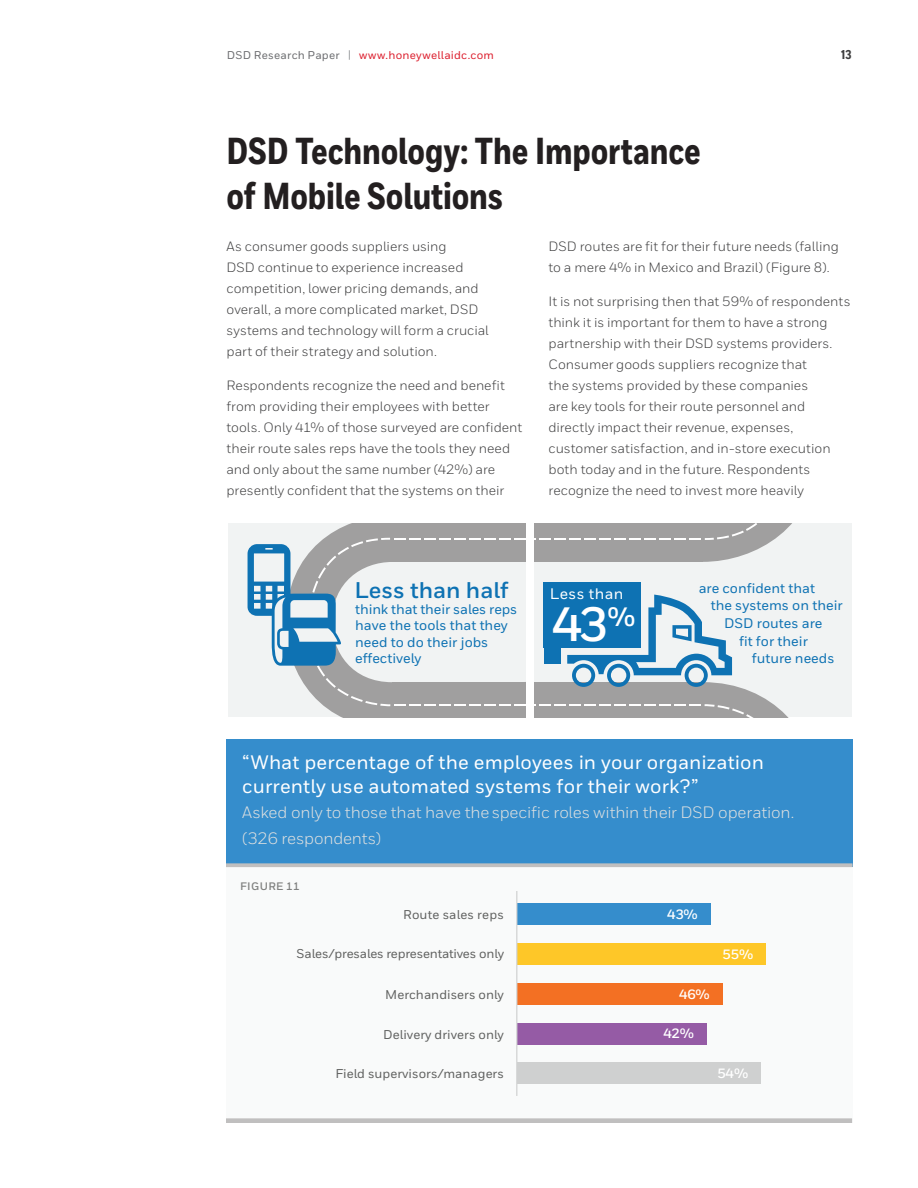
<style>
.page{position:relative;width:918px;height:1188px;background:#fff}
.page>*{position:absolute;margin:0;border:0;box-sizing:border-box;transform-origin:0 0}
.t1{font:700 48.15px "Honeywell Sans";color:#fff}
.Heading_1__more_spac{font:800 37.5px/45px "Honeywell Cond";letter-spacing:-.005em;color:#231f20}
.t2{font:700 22.65px "Honeywell Sans";color:#0e72b3}
.t3{font:500 19.5px/24px "Honeywell Sans";letter-spacing:.005em;color:#fff}
.t4{font:16.5px/25.5px "Honeywell Sans";letter-spacing:-.01em;color:#e0e1e0}
.t5{font:500 15.3px "Honeywell Sans";letter-spacing:.025em;color:#fff}
.t6{font:500 13.8px/16.4px "Honeywell Sans";color:#0e72b3}
.Body__9_14_pt{font:13.5px/21px "Honeywell Sans";color:#3e3e3f}
.t7{font:700 13.5px "Honeywell Sans";letter-spacing:-.02em;color:#fff}
.t8{font:500 12.75px "Honeywell Sans";color:#606160}
.t9{font:800 12.75px "Honeywell Cond";color:#3e3e3f}
.t10{font:500 11.25px "Honeywell Sans";letter-spacing:.02em;color:#dc1f2e}
.t11{font:700 10.8px "Honeywell Sans";letter-spacing:.04em;color:#808180}
.s1{color:#6c6d70}
.s2{font-size:11.4px;color:#939598}
</style>
<div class="page">
<div style="left:228px;top:523px;width:298px;height:194px;background:#f1f3f3"></div>
<hr style="left:526px;top:682px;width:1px;height:35px;background:#96979a">
<hr style="left:526px;top:523px;width:1px;height:39px;background:#96979a">
<div style="left:535px;top:523px;width:317px;height:194px;background:#f1f3f3"></div>
<svg style="left:535px;top:523px;width:257px;height:39px;background:#ababab"></svg>
<svg style="left:535px;top:595px;width:253px;height:122px"></svg>
<div style="left:544px;top:582px;width:97px;height:66px;background:#0e72b3"></div>
<div style="left:544px;top:641px;width:16px;height:23px;background:#0e72b3"></div>
<svg style="left:248px;top:523px;width:278px;height:194px"></svg>
<div style="left:226px;top:857px;width:627px;height:266px;background:#f9fafa"></div>
<div style="left:226px;top:739px;width:627px;height:127px;background:#358dcc"></div>
<svg style="left:226px;top:863px;width:627px;height:4px;background:#b2bac0"></svg>
<div style="left:226px;top:1118px;width:626px;height:5px;background:#c0bfbf"></div>
<div style="left:517px;top:903px;width:194px;height:22px;background:#358dcc"></div>
<div style="left:517px;top:943px;width:249px;height:22px;background:#fec728"></div>
<div style="left:517px;top:983px;width:206px;height:22px;background:#f37023"></div>
<div style="left:517px;top:1023px;width:190px;height:21px;background:#955ba5"></div>
<div style="left:517px;top:1063px;width:244px;height:21px;background:#cfd0d0"></div>
<hr style="left:516px;top:892px;width:1px;height:204px;background:#d0d1d1">
<p class="t10" style="left:227px;top:48px;width:269px"><span class="s1">DSD Research Paper</span> <span class="s2">|</span> www.honeywellaidc.com</p>
<p class="t9" style="left:841px;top:46px;width:12px">13</p>
<p class="Heading_1__more_spac" style="left:226px;top:130px;width:476px">DSD Technology: The Importance of Mobile Solutions</p>
<p class="Body__9_14_pt" style="left:226px;top:235px;width:264px">As consumer goods suppliers using<br>DSD continue to experience increased competition, lower pricing demands, and overall, a more complicated market, DSD systems and technology will form a crucial part of their strategy and solution.</p>
<p class="Body__9_14_pt" style="left:226px;top:375px;width:297px">Respondents recognize the need and benefit from providing their employees with better tools. Only 41% of those surveyed are confident their route sales reps have the tools they need and only about the same number (42%) are presently confident that the systems on their</p>
<p class="Body__9_14_pt" style="left:549px;top:235px;width:292px">DSD routes are fit for their future needs (falling to a mere 4% in Mexico and Brazil) (Figure 8).</p>
<p class="Body__9_14_pt" style="left:549px;top:291px;width:304px">It is not surprising then that 59% of respondents think it is important for them to have a strong partnership with their DSD systems providers.<br>Consumer goods suppliers recognize that<br>the systems provided by these companies<br>are key tools for their route personnel and directly impact their revenue, expenses, customer satisfaction, and in-store execution both today and in the future. Respondents recognize the need to invest more heavily</p>
<p class="t2" style="left:355px;top:576px;width:155px">Less than half</p>
<p class="t6" style="left:355px;top:601px;width:164px">think that their sales reps have the tools that they need to do their jobs effectively</p>
<p class="t1" style="left:552px;top:595px;width:85px">43<sup>%</sup></p>
<p class="t5" style="left:550px;top:584px;width:75px">Less than</p>
<p class="t6" style="left:699px;top:580px;width:118px">are confident that</p>
<p class="t6" style="left:711px;top:598px;width:134px">the systems on their</p>
<p class="t6" style="left:724px;top:615px;width:100px">DSD routes are</p>
<p class="t6" style="left:739px;top:633px;width:70px">fit for their</p>
<p class="t6" style="left:752px;top:651px;width:84px">future needs</p>
<p class="t3" style="left:242px;top:750px;width:523px">“What percentage of the employees in your organization currently use automated systems for their work?”</p>
<p class="t4" style="left:242px;top:800px;width:554px">Asked only to those that have the specific roles within their DSD operation. (326 respondents)</p>
<p class="t11" style="left:240px;top:880px;width:62px">FIGURE 11</p>
<p class="t8" style="left:403px;top:907px;width:102px">Route sales reps</p>
<p class="t8" style="left:297px;top:946px;width:209px">Sales/presales representatives only</p>
<p class="t8" style="left:385px;top:987px;width:120px">Merchandisers only</p>
<p class="t8" style="left:383px;top:1027px;width:122px">Delivery drivers only</p>
<p class="t7" style="left:667px;top:906px;width:32px">43%</p>
<p class="t7" style="left:723px;top:946px;width:32px">55%</p>
<p class="t7" style="left:679px;top:986px;width:32px">46%</p>
<p class="t7" style="left:663px;top:1025px;width:32px">42%</p>
<p class="t8" style="left:335px;top:1066px;width:170px">Field supervisors/managers</p>
<p class="t7" style="left:717px;top:1066px;width:32px">54%</p>
</div>
